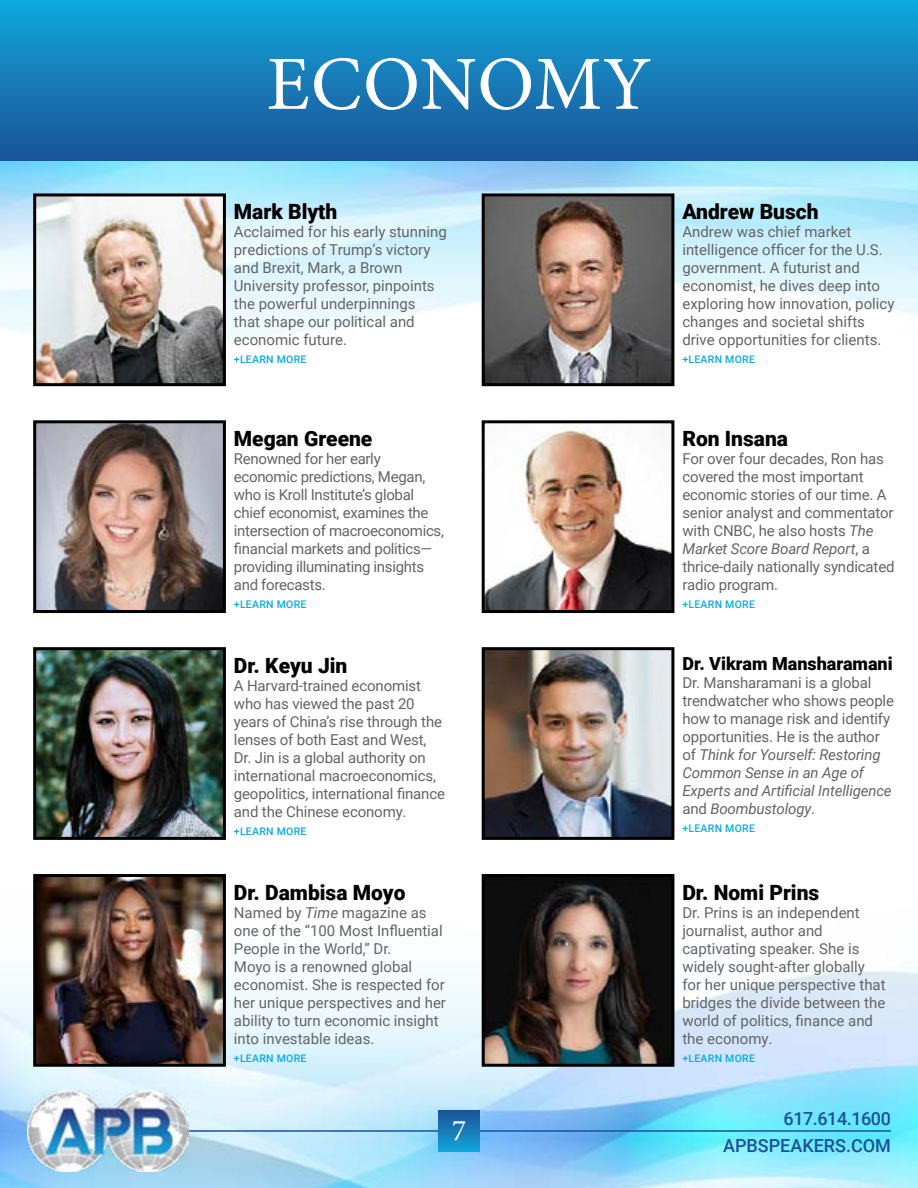
<style>
.page{position:relative;width:918px;height:1188px;background:#fff}
.page>*{position:absolute;margin:0;border:0;box-sizing:border-box;transform-origin:0 0}
.t1{font:76.5px "Minion Pro";letter-spacing:.005em;color:#fff}
.t2{font:30px "Minion Pro";color:#fff}
.t3{font:900 21px "Roboto";color:#000}
.t4{font:500 18px/27px "Roboto";color:#195399;text-align:right}
.t5{font:900 18px "Roboto";color:#000}
.t6{font:15px/18px "Roboto";color:#636466}
.t7{font:15px/18px "Roboto";letter-spacing:-.02em;color:#636466}
.t8{font:500 10.5px "Roboto";letter-spacing:.025em;color:#0babe0}
.s1{font-style:italic}
</style>
<div class="page">
<img style="left:0;top:874px;width:918px;height:314px">
<img style="left:0;top:160px;width:918px;height:187px">
<div style="left:0;top:0;width:918px;height:160px;background:linear-gradient(to bottom,#10a8dc,#1c5397)"></div>
<hr style="left:169px;top:1130px;width:722px;height:2px;background:#195399">
<img style="left:27px;top:1090px;width:161px;height:82px">
<div style="left:438px;top:1111px;width:42px;height:40px;background:linear-gradient(to bottom,#1c5497,#11a2d7)"></div>
<img style="left:37px;top:197px;width:185px;height:185px">
<div style="left:33px;top:193px;width:193px;height:193px;border:3px solid #000"></div>
<img style="left:37px;top:424px;width:185px;height:185px">
<div style="left:33px;top:420px;width:193px;height:193px;border:3px solid #000"></div>
<img style="left:37px;top:651px;width:185px;height:185px">
<div style="left:33px;top:647px;width:193px;height:193px;border:3px solid #000"></div>
<img style="left:37px;top:878px;width:185px;height:185px">
<div style="left:33px;top:874px;width:193px;height:193px;border:3px solid #000"></div>
<img style="left:486px;top:197px;width:184px;height:185px">
<div style="left:482px;top:193px;width:192px;height:193px;border:3px solid #000"></div>
<img style="left:486px;top:424px;width:184px;height:185px">
<div style="left:482px;top:420px;width:192px;height:193px;border:3px solid #000"></div>
<img style="left:486px;top:651px;width:184px;height:185px">
<div style="left:482px;top:647px;width:192px;height:193px;border:3px solid #000"></div>
<img style="left:486px;top:878px;width:184px;height:185px">
<div style="left:482px;top:874px;width:192px;height:193px;border:3px solid #000"></div>
<h1 class="t1" style="left:267px;top:33px;width:386px">ECONOMY</h1>
<h3 class="t3" style="left:234px;top:197px;width:105px">Mark Blyth</h3>
<p class="t6" style="left:234px;top:222px;width:214px">Acclaimed for his early stunning predictions of Trump’s victory and Brexit, Mark, a Brown<br>University professor, pinpoints the powerful underpinnings<br>that shape our political and economic future.</p>
<p class="t8" style="left:234px;top:352px;width:74px">+LEARN MORE</p>
<h3 class="t3" style="left:234px;top:424px;width:140px">Megan Greene</h3>
<p class="t7" style="left:234px;top:449px;width:212px">Renowned for her early economic predictions, Megan, who is Kroll Institute’s global chief economist, examines the intersection of macroeconomics, financial markets and politics— providing illuminating insights and forecasts.</p>
<p class="t8" style="left:234px;top:597px;width:74px">+LEARN MORE</p>
<h3 class="t3" style="left:234px;top:651px;width:115px">Dr. Keyu Jin</h3>
<p class="t6" style="left:234px;top:676px;width:213px">A Harvard-trained economist who has viewed the past 20 years of China’s rise through the lenses of both East and West,<br>Dr. Jin is a global authority on international macroeconomics, geopolitics, international finance and the Chinese economy.</p>
<p class="t8" style="left:234px;top:824px;width:74px">+LEARN MORE</p>
<h3 class="t3" style="left:234px;top:878px;width:173px">Dr. Dambisa Moyo</h3>
<p class="t6" style="left:234px;top:903px;width:214px">Named by <span class="s1">Time</span> magazine as one of the “100 Most Influential<br>People in the World,” Dr.<br>Moyo is a renowned global economist. She is respected for her unique perspectives and her ability to turn economic insight into investable ideas.</p>
<p class="t8" style="left:234px;top:1051px;width:74px">+LEARN MORE</p>
<h2 class="t2" style="left:452px;top:1111px;width:16px">7</h2>
<h3 class="t3" style="left:682px;top:197px;width:138px">Andrew Busch</h3>
<p class="t6" style="left:682px;top:222px;width:214px">Andrew was chief market intelligence officer for the U.S. government. A futurist and economist, he dives deep into exploring how innovation, policy changes and societal shifts drive opportunities for clients.</p>
<p class="t8" style="left:682px;top:352px;width:74px">+LEARN MORE</p>
<h3 class="t3" style="left:682px;top:424px;width:107px">Ron Insana</h3>
<p class="t6" style="left:682px;top:449px;width:214px">For over four decades, Ron has covered the most important economic stories of our time. A senior analyst and commentator with CNBC, he also hosts <span class="s1">The<br>Market Score Board Report</span>, a thrice-daily nationally syndicated radio program.</p>
<p class="t8" style="left:682px;top:597px;width:74px">+LEARN MORE</p>
<p class="t5" style="left:682px;top:651px;width:212px">Dr. Vikram Mansharamani</p>
<p class="t6" style="left:682px;top:673px;width:213px">Dr. Mansharamani is a global trendwatcher who shows people how to manage risk and identify opportunities. He is the author of <span class="s1">Think for Yourself: Restoring<br>Common Sense in an Age of<br>Experts and Artificial Intelligence </span>and <span class="s1">Boombustology</span>.</p>
<p class="t8" style="left:682px;top:821px;width:74px">+LEARN MORE</p>
<h3 class="t3" style="left:682px;top:878px;width:138px">Dr. Nomi Prins</h3>
<p class="t6" style="left:682px;top:903px;width:205px">Dr. Prins is an independent journalist, author and captivating speaker. She is widely sought-after globally for her unique perspective that bridges the divide between the world of politics, finance and the economy.</p>
<p class="t8" style="left:682px;top:1051px;width:74px">+LEARN MORE</p>
<p class="t4" style="left:723px;top:1104px;width:169px">617.614.1600<br>APBSPEAKERS.COM</p>
</div>
